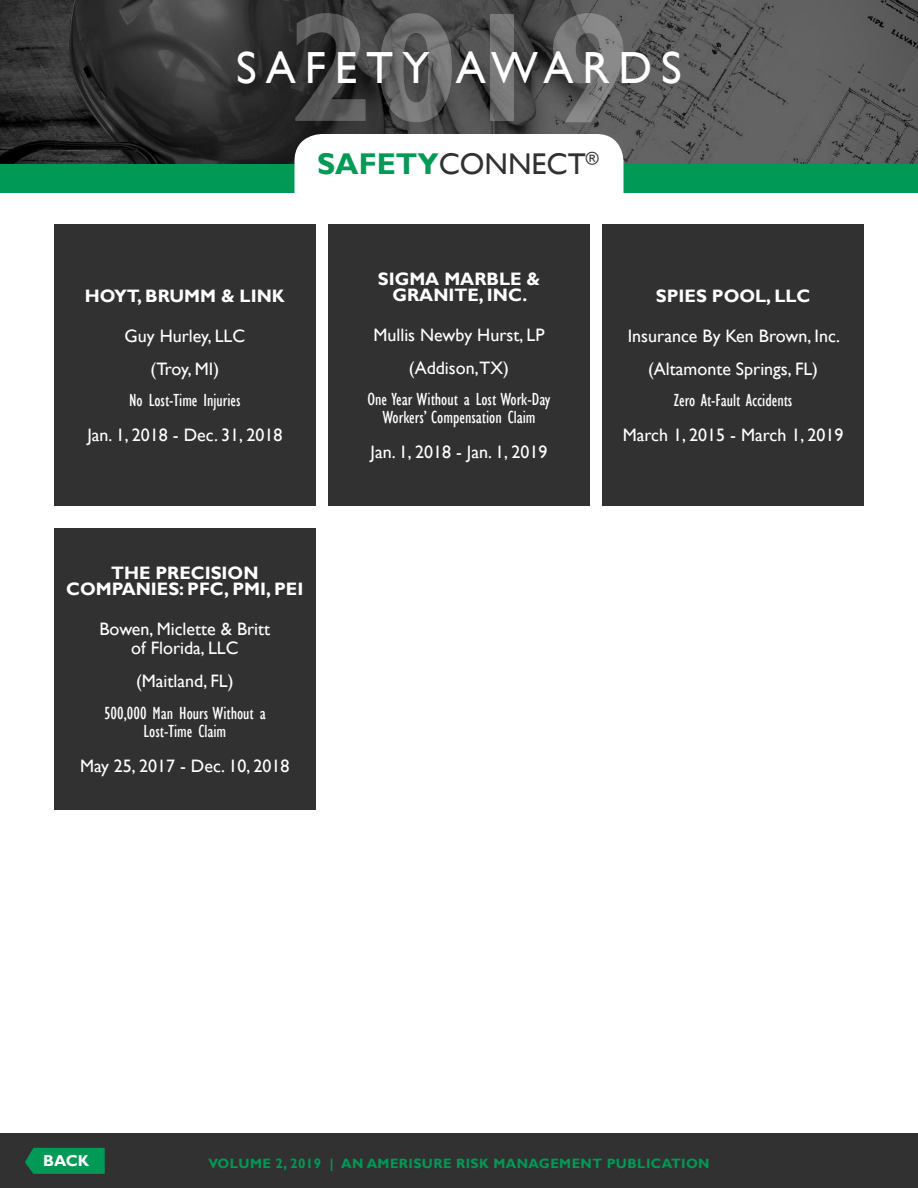
<style>
.page{position:relative;width:918px;height:1188px;background:#fff}
.page>*{position:absolute;margin:0;border:0;box-sizing:border-box;transform-origin:0 0}
.t1{font:700 156px "Gill Sans";color:#fff}
.t2{font:45px "Gill Sans";letter-spacing:.2em;color:#fff}
.t3{font:30px "Gill Sans";color:#313131}
.t4{font:18px/33px "Gill Sans";color:#fff;text-align:center}
.t5{font:condensed 18px/18px "Gill Sans";color:#fff;text-align:center}
.t6{font:700 18px/16.5px "Gill Sans";color:#fff;text-align:center}
.t7{font:700 15.75px "Gill Sans";color:#fff}
.t8{font:700 13.5px "Gill Sans";letter-spacing:.03em;color:#095}
.s1{font-weight:700;color:#095}
</style>
<div class="page">
<div style="left:0;top:1133px;width:918px;height:55px;background:#313131"></div>
<svg style="left:0;top:0;width:918px;height:164px;background:#444"></svg>
<div style="left:0;top:164px;width:918px;height:28px;background:#095"></div>
<svg style="left:295px;top:134px;width:328px;height:58px"></svg>
<svg style="left:25px;top:1148px;width:80px;height:26px;background:#029252"></svg>
<div style="left:54px;top:528px;width:262px;height:282px;background:#313131"></div>
<div style="left:602px;top:224px;width:262px;height:282px;background:#313131"></div>
<div style="left:54px;top:224px;width:262px;height:282px;background:#313131"></div>
<div style="left:328px;top:224px;width:262px;height:282px;background:#313131"></div>
<h1 class="t1" style="left:287px;top:-24px;width:346px">2019</h1>
<h3 class="t3" style="left:317px;top:152px;width:283px"><span class="s1">SAFETY</span>CONNECT<sup>®</sup></h3>
<h2 class="t2" style="left:236px;top:50px;width:447px">SAFETY AWARDS</h2>
<p class="t6" style="left:85px;top:289px;width:201px">HOYT, BRUMM &amp; LINK</p>
<p class="t4" style="left:124px;top:321px;width:122px">Guy Hurley, LLC (Troy, MI)</p>
<p class="t5" style="left:129px;top:393px;width:113px">No Lost-Time Injuries</p>
<p class="t4" style="left:87px;top:420px;width:196px">Jan. 1, 2018 - Dec. 31, 2018</p>
<p class="t6" style="left:66px;top:566px;width:239px">THE PRECISION<br>COMPANIES: PFC, PMI, PEI</p>
<p class="t4" style="left:99px;top:621px;width:172px;line-height:19.5px">Bowen, Miclette &amp; Britt of Florida, LLC</p>
<p class="t4" style="left:136px;top:666px;width:99px">(Maitland, FL)</p>
<p class="t5" style="left:104px;top:706px;width:163px">500,000 Man Hours Without a<br>Lost-Time Claim</p>
<p class="t4" style="left:80px;top:751px;width:211px">May 25, 2017 - Dec. 10, 2018</p>
<p class="t6" style="left:378px;top:272px;width:164px">SIGMA MARBLE &amp;<br>GRANITE, INC.</p>
<p class="t4" style="left:373px;top:320px;width:173px">Mullis Newby Hurst, LP (Addison,TX)</p>
<p class="t5" style="left:367px;top:393px;width:185px">One Year Without a Lost Work-Day<br>Workers’ Compensation Claim</p>
<p class="t4" style="left:371px;top:437px;width:178px">Jan. 1, 2018 - Jan. 1, 2019</p>
<p class="t6" style="left:656px;top:289px;width:156px">SPIES POOL, LLC</p>
<p class="t4" style="left:628px;top:321px;width:214px">Insurance By Ken Brown, Inc. (Altamonte Springs, FL)</p>
<p class="t5" style="left:674px;top:393px;width:120px">Zero At-Fault Accidents</p>
<p class="t4" style="left:623px;top:420px;width:222px">March 1, 2015 - March 1, 2019</p>
<p class="t7" style="left:43px;top:1155px;width:48px">BACK</p>
<p class="t8" style="left:208px;top:1158px;width:503px">VOLUME 2, 2019 | AN AMERISURE RISK MANAGEMENT PUBLICATION</p>
</div>
